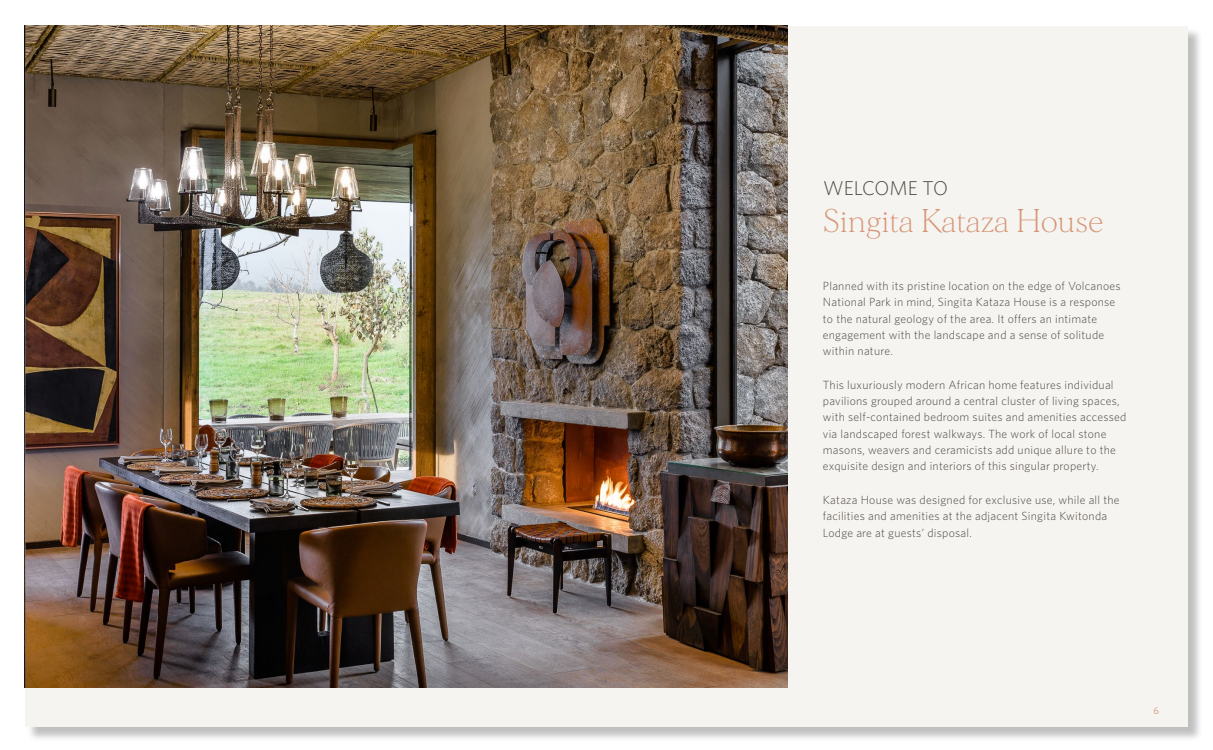
<style>
.page{position:relative;width:1213px;height:750px;background:#fff}
.page>*{position:absolute;margin:0;border:0;box-sizing:border-box;transform-origin:0 0}
.t1{font:200 31.25px "Morion";color:#d69677}
.t2{font:300 20px "Whitney";color:#4d4945}
.t3{font:300 11.88px/16.2px "Whitney";letter-spacing:.02em;color:#4d4945}
.t4{font:10px "Whitney";color:#d69677}
</style>
<div class="page">
<div style="left:27px;top:27px;width:1175px;height:715px;background:#808080;opacity:.5"></div>
<div style="left:25px;top:26px;width:1162px;height:700px;background:#f6f4f0"></div>
<img style="left:25px;top:26px;width:762px;height:662px">
<h2 class="t2" style="left:823px;top:174px;width:126px">WELCOME TO</h2>
<h1 class="t1" style="left:823px;top:204px;width:282px">Singita Kataza House</h1>
<p class="t3" style="left:823px;top:277px;width:299px">Planned with its pristine location on the edge of Volcanoes National Park in mind, Singita Kataza House is a response to the natural geology of the area. It offers an intimate engagement with the landscape and a sense of solitude within nature.</p>
<p class="t3" style="left:823px;top:376px;width:305px">This luxuriously modern African home features individual pavilions grouped around a central cluster of living spaces, with self-contained bedroom suites and amenities accessed via landscaped forest walkways. The work of local stone masons, weavers and ceramicists add unique allure to the exquisite design and interiors of this singular property.</p>
<p class="t3" style="left:823px;top:492px;width:298px">Kataza House was designed for exclusive use, while all the facilities and amenities at the adjacent Singita Kwitonda<br>Lodge are at guests’ disposal.</p>
<p class="t4" style="left:1153px;top:704px;width:7px">6</p>
</div>
